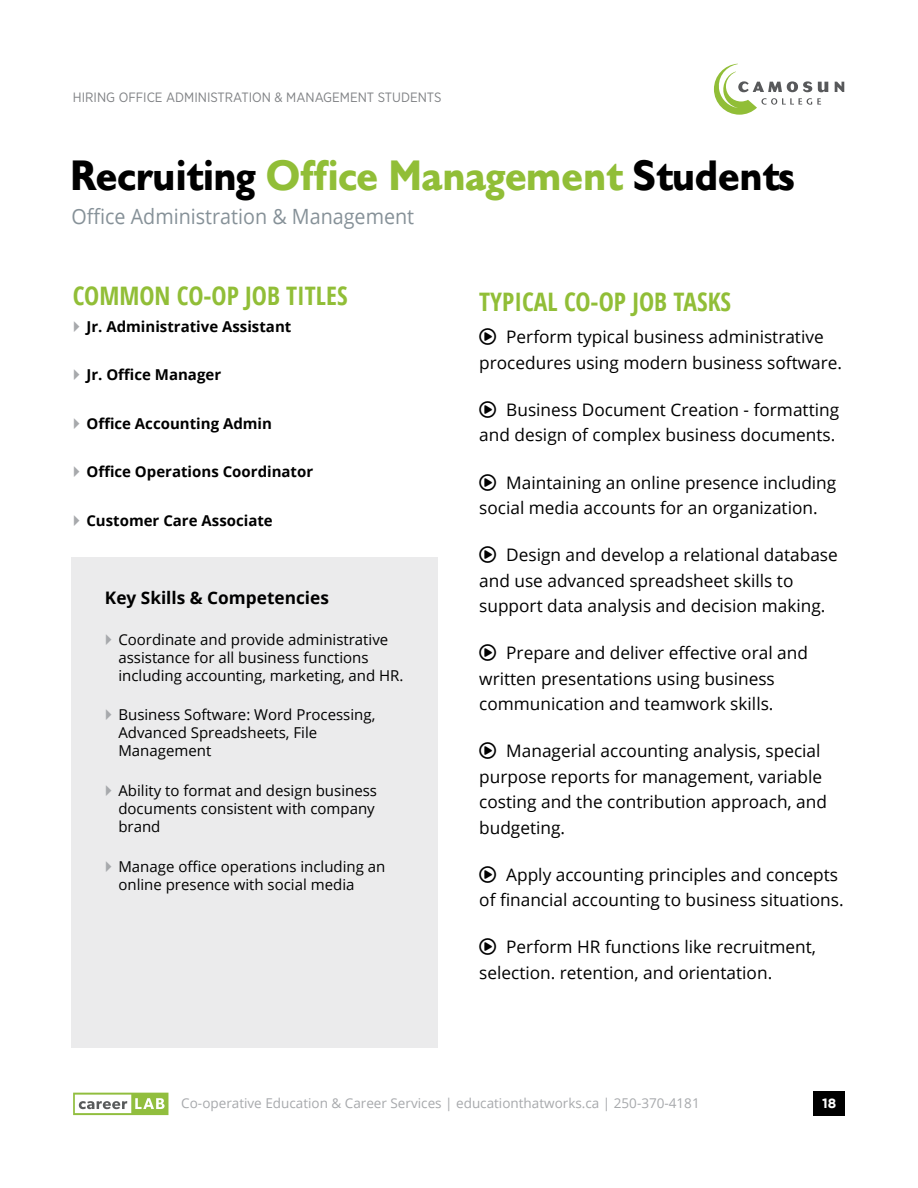
<style>
.page{position:relative;width:918px;height:1188px;background:#fff}
.page>*{position:absolute;margin:0;border:0;box-sizing:border-box;transform-origin:0 0}
.t1{font:700 42px "Gibson";color:#000;scale:.94 1}
.t2{font:700 condensed 25.5px "Open Sans";color:#91be37}
.t3{font:21px "Open Sans";color:#869198;scale:.94 1}
.t4{font:17.25px/25.5px "Open Sans";color:#000}
.t5{font:700 17.25px "Open Sans";color:#000}
.t6{font:15px/18px "Open Sans";color:#000}
.t7{font:700 15px "Open Sans";color:#000}
.t8{font:13.5px "Open Sans";color:#a7a9ac}
.t9{font:13.5px "Gotham Narrow";color:#808285}
.t10{font:700 13.5px "Gotham";color:#fff}
.s1{color:#91be37}
</style>
<div class="page">
<div style="left:71px;top:557px;width:366px;height:491px;background:#ebebec"></div>
<svg style="left:835px;top:82px;width:9px;height:10px"></svg>
<svg style="left:714px;top:64px;width:114px;height:51px"></svg>
<div style="left:813px;top:1091px;width:32px;height:24px;background:#000"></div>
<svg style="left:73px;top:1093px;width:95px;height:22px"></svg>
<p class="t9" style="left:73px;top:88px;width:370px">HIRING OFFICE ADMINISTRATION &amp; MANAGEMENT STUDENTS</p>
<h1 class="t1" style="left:71px;top:151px;width:772px">Recruiting <span class="s1">Office Management</span> Students</h1>
<p class="t3" style="left:71px;top:201px;width:366px">Office Administration &amp; Management</p>
<h2 class="t2" style="left:73px;top:278px;width:276px">COMMON CO-OP JOB TITLES</h2>
<p class="t7" style="left:86px;top:316px;width:206px">Jr. Administrative Assistant</p>
<p class="t7" style="left:86px;top:364px;width:136px">Jr. Office Manager</p>
<p class="t7" style="left:86px;top:413px;width:187px">Office Accounting Admin</p>
<p class="t7" style="left:86px;top:461px;width:228px">Office Operations Coordinator</p>
<p class="t7" style="left:86px;top:510px;width:188px">Customer Care Associate</p>
<p class="t5" style="left:105px;top:586px;width:226px">Key Skills &amp; Competencies</p>
<p class="t6" style="left:118px;top:630px;width:287px">Coordinate and provide administrative assistance for all business functions including accounting, marketing, and HR.</p>
<p class="t6" style="left:118px;top:706px;width:258px">Business Software: Word Processing,<br>Advanced Spreadsheets, File<br>Management</p>
<p class="t6" style="left:118px;top:781px;width:260px">Ability to format and design business documents consistent with company brand</p>
<p class="t6" style="left:118px;top:857px;width:269px">Manage office operations including an online presence with social media</p>
<h2 class="t2" style="left:479px;top:284px;width:253px">TYPICAL CO-OP JOB TASKS</h2>
<p class="t4" style="left:479px;top:324px;width:364px;text-align:center">Perform typical business administrative procedures using modern business software.</p>
<p class="t4" style="left:479px;top:396px;width:361px;text-align:right">Business Document Creation - formatting and design of complex business documents.</p>
<p class="t4" style="left:479px;top:469px;width:359px;text-indent:27px">Maintaining an online presence including social media accounts for an organization.</p>
<p class="t4" style="left:479px;top:542px;width:360px;text-indent:27px">Design and develop a relational database and use advanced spreadsheet skills to support data analysis and decision making.</p>
<p class="t4" style="left:479px;top:640px;width:330px;text-indent:27px">Prepare and deliver effective oral and written presentations using business communication and teamwork skills.</p>
<p class="t4" style="left:479px;top:738px;width:349px;text-indent:27px">Managerial accounting analysis, special purpose reports for management, variable costing and the contribution approach, and budgeting.</p>
<p class="t4" style="left:479px;top:861px;width:366px;text-indent:27px">Apply accounting principles and concepts of financial accounting to business situations.</p>
<p class="t4" style="left:479px;top:934px;width:338px;text-indent:27px">Perform HR functions like recruitment, selection. retention, and orientation.</p>
<p class="t8" style="left:181px;top:1094px;width:520px">Co-operative Education &amp; Career Services | educationthatworks.ca | 250-370-4181</p>
<p class="t10" style="left:822px;top:1095px;width:16px">18</p>
</div>
